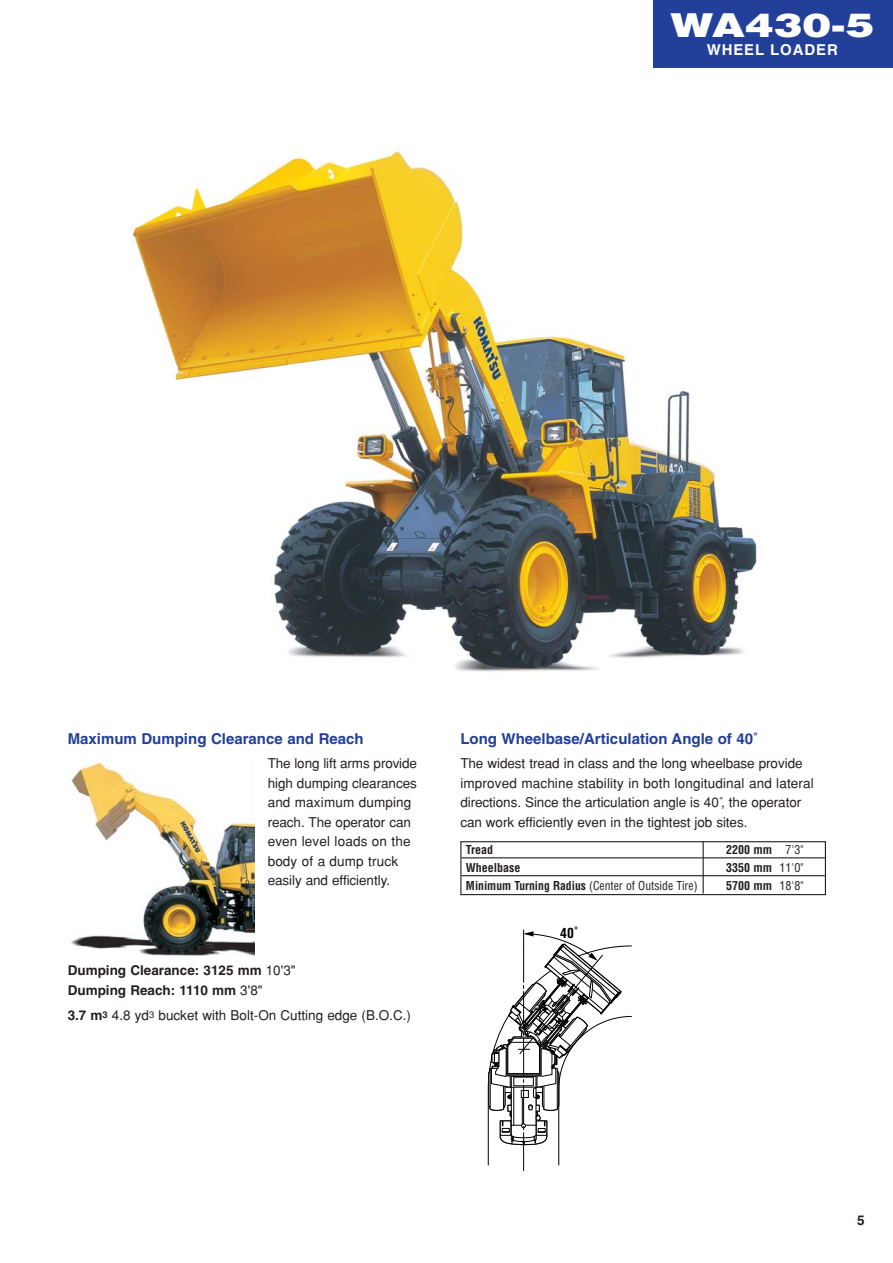
<style>
.page{position:relative;width:893px;height:1263px;background:#fff}
.page>*{position:absolute;margin:0;border:0;box-sizing:border-box;transform-origin:0 0}
.t1{font:900 33px "Helvetica";color:#fff;scale:1.3 1}
.t2{font:700 15px "Helvetica";color:#223f9a}
.t3{font:700 15px "Helvetica";letter-spacing:.055em;color:#fff}
.t4{font:700 condensed 13.65px "Helvetica";color:#000}
.t5{font:13.5px/19.5px "Helvetica";letter-spacing:-.005em;color:#231f20}
.t6{font:700 13.5px/19.5px "Helvetica";color:#231f20}
.t7{font:700 condensed 12px "Helvetica";color:#231f20}
.t8{font:condensed 12px "Helvetica";color:#231f20}
.s1{font-weight:400}
.s2{font-weight:700}
</style>
<div class="page">
<img style="left:131px;top:149px;width:626px;height:523px">
<div style="left:653px;top:0;width:239px;height:68px;background:#223f9a"></div>
<img style="left:71px;top:762px;width:183px;height:194px">
<svg style="left:487px;top:930px;width:145px;height:241px"></svg>
<hr style="left:461px;top:857px;width:363px;height:1px;background:#231f20">
<hr style="left:461px;top:875px;width:363px;height:1px;background:#231f20">
<div style="left:460px;top:841px;width:366px;height:54px;border:1px solid #231f20"></div>
<hr style="left:702px;top:842px;width:1px;height:52px;background:#231f20">
<h1 class="t1" style="left:670px;top:14px;width:158px">WA430-5</h1>
<p class="t3" style="left:706px;top:45px;width:132px">WHEEL LOADER</p>
<p class="t2" style="left:68px;top:733px;width:297px">Maximum Dumping Clearance and Reach</p>
<p class="t5" style="left:268px;top:755px;width:151px">The long lift arms provide high dumping clearances and maximum dumping reach. The operator can even level loads on the body of a dump truck easily and efficiently.</p>
<p class="t6" style="left:68px;top:962px;width:229px">Dumping Clearance: 3125 mm <span class="s1">10'3"<br></span>Dumping Reach: 1110 mm <span class="s1">3'8"</span></p>
<p class="t5" style="left:68px;top:1007px;width:345px"><span class="s2">3.7 m</span><sup>3</sup> 4.8 yd<sup>3</sup> bucket with Bolt-On Cutting edge (B.O.C.)</p>
<p class="t2" style="left:460px;top:733px;width:299px">Long Wheelbase/Articulation Angle of 40˚</p>
<p class="t5" style="left:460px;top:755px;width:355px">The widest tread in class and the long wheelbase provide improved machine stability in both longitudinal and lateral directions. Since the articulation angle is 40˚, the operator can work efficiently even in the tightest job sites.</p>
<p class="t7" style="left:466px;top:845px;width:29px">Tread</p>
<p class="t7" style="left:726px;top:845px;width:79px">2200 mm <span class="s1">7'3"</span></p>
<p class="t7" style="left:466px;top:863px;width:56px">Wheelbase</p>
<p class="t7" style="left:726px;top:863px;width:79px">3350 mm <span class="s1">11'0"</span></p>
<p class="t8" style="left:466px;top:881px;width:233px"><span class="s2">Minimum Turning Radius</span> (Center of Outside Tire)</p>
<p class="t7" style="left:726px;top:881px;width:79px">5700 mm <span class="s1">18'8"</span></p>
<p class="t4" style="left:560px;top:928px;width:20px">40˚</p>
<p class="t6" style="left:857px;top:1211px;width:9px">5</p>
</div>
